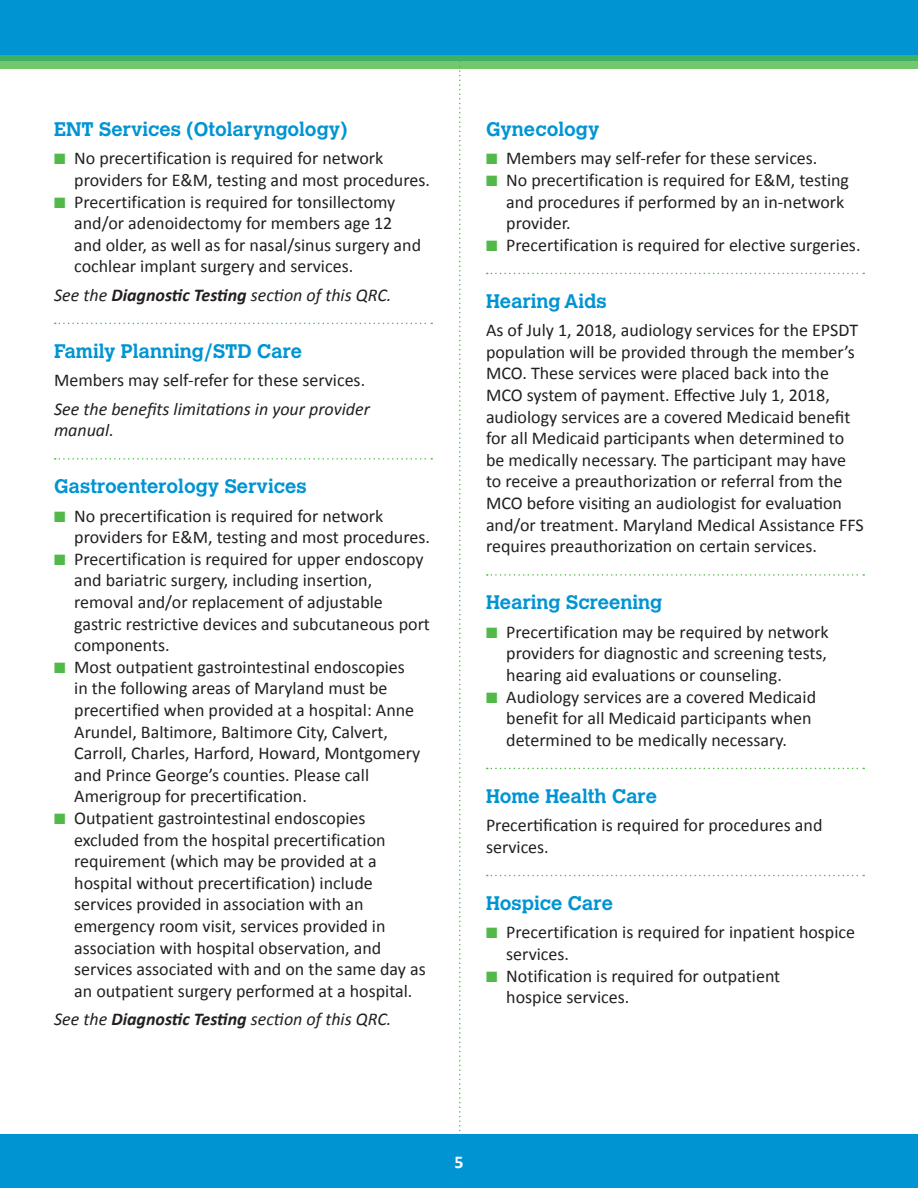
<style>
.page{position:relative;width:918px;height:1188px;background:#fff}
.page>*{position:absolute;margin:0;border:0;box-sizing:border-box;transform-origin:0 0}
.Header_with_rule_abo{font:700 19.5px "Calvert MT Std";color:#0094d3}
.Header_with_no_rule{font:700 19.5px "Calvert MT Std";color:#0094d3}
.Body{font:18px/21.6px "Calibri";color:#231f20}
.Body-2{font:italic 18px/21.6px "Calibri";color:#231f20}
.t1{font:700 18px "Calibri";color:#fff}
.s1{color:#51b948}
.s2{font-weight:700}
</style>
<div class="page">
<svg style="left:459px;top:68px;width:2px;height:1064px"></svg>
<div style="left:0;top:1134px;width:918px;height:54px;background:#0094d3"></div>
<div style="left:0;top:0;width:918px;height:61px;background:#0094d3"></div>
<svg style="left:0;top:55px;width:918px;height:13px;background:#5bbc67"></svg>
<svg style="left:55px;top:323px;width:377px;height:1px"></svg>
<svg style="left:55px;top:458px;width:377px;height:2px"></svg>
<svg style="left:487px;top:273px;width:377px;height:1px"></svg>
<svg style="left:487px;top:574px;width:377px;height:2px"></svg>
<svg style="left:487px;top:768px;width:377px;height:1px"></svg>
<svg style="left:487px;top:875px;width:377px;height:1px"></svg>
<p class="Header_with_no_rule" style="left:54px;top:117px;width:295px">ENT Services (Otolaryngology)</p>
<p class="Body" style="left:74px;top:147px;width:357px;text-indent:-20px"><span class="s1">■</span> No precertification is required for network providers for E&amp;M, testing and most procedures.</p>
<p class="Body" style="left:74px;top:190px;width:348px;text-indent:-20px"><span class="s1">■</span> Precertification is required for tonsillectomy and/or adenoidectomy for members age 12 and older, as well as for nasal/sinus surgery and cochlear implant surgery and services.</p>
<p class="Body-2" style="left:54px;top:283px;width:339px">See the <span class="s2">Diagnostic Testing</span> section of this QRC.</p>
<p class="Header_with_rule_abo" style="left:54px;top:339px;width:250px">Family Planning/STD Care</p>
<p class="Body" style="left:54px;top:369px;width:313px">Members may self-refer for these services.</p>
<p class="Body-2" style="left:54px;top:397px;width:317px">See the benefits limitations in your provider manual.</p>
<p class="Header_with_rule_abo" style="left:54px;top:474px;width:254px">Gastroenterology Services</p>
<p class="Body" style="left:74px;top:504px;width:357px;text-indent:-20px"><span class="s1">■</span> No precertification is required for network providers for E&amp;M, testing and most procedures.</p>
<p class="Body" style="left:74px;top:547px;width:357px;text-indent:-20px"><span class="s1">■</span> Precertification is required for upper endoscopy and bariatric surgery, including insertion, removal and/or replacement of adjustable gastric restrictive devices and subcutaneous port components.</p>
<p class="Body" style="left:74px;top:655px;width:348px;text-indent:-20px"><span class="s1">■</span> Most outpatient gastrointestinal endoscopies in the following areas of Maryland must be precertified when provided at a hospital: Anne Arundel, Baltimore, Baltimore City, Calvert, Carroll, Charles, Harford, Howard, Montgomery and Prince George’s counties. Please call Amerigroup for precertification.</p>
<p class="Body" style="left:74px;top:806px;width:353px;text-indent:-20px"><span class="s1">■</span> Outpatient gastrointestinal endoscopies excluded from the hospital precertification requirement (which may be provided at a hospital without precertification) include services provided in association with an emergency room visit, services provided in association with hospital observation, and services associated with and on the same day as an outpatient surgery performed at a hospital.</p>
<p class="Body-2" style="left:54px;top:1008px;width:339px">See the <span class="s2">Diagnostic Testing</span> section of this QRC.</p>
<p class="Header_with_no_rule" style="left:486px;top:117px;width:115px">Gynecology</p>
<p class="Body" style="left:486px;top:147px;width:333px"><span class="s1">■</span> Members may self-refer for these services.</p>
<p class="Body" style="left:506px;top:168px;width:344px;text-indent:-20px"><span class="s1">■</span> No precertification is required for E&amp;M, testing and procedures if performed by an in-network provider.</p>
<p class="Body" style="left:486px;top:233px;width:376px"><span class="s1">■</span> Precertification is required for elective surgeries.</p>
<p class="Header_with_rule_abo" style="left:486px;top:289px;width:122px">Hearing Aids</p>
<p class="Body" style="left:486px;top:319px;width:379px">As of July 1, 2018, audiology services for the EPSDT population will be provided through the member’s MCO. These services were placed back into the MCO system of payment. Effective July 1, 2018, audiology services are a covered Medicaid benefit for all Medicaid participants when determined to be medically necessary. The participant may have to receive a preauthorization or referral from the MCO before visiting an audiologist for evaluation and/or treatment. Maryland Medical Assistance FFS requires preauthorization on certain services.</p>
<p class="Header_with_rule_abo" style="left:486px;top:590px;width:178px">Hearing Screening</p>
<p class="Body" style="left:506px;top:620px;width:324px;text-align:justify;text-indent:-20px"><span class="s1">■</span> Precertification may be required by network providers for diagnostic and screening tests, hearing aid evaluations or counseling.</p>
<p class="Body" style="left:506px;top:685px;width:311px;text-indent:-20px"><span class="s1">■</span> Audiology services are a covered Medicaid benefit for all Medicaid participants when determined to be medically necessary.</p>
<p class="Header_with_rule_abo" style="left:486px;top:784px;width:173px">Home Health Care</p>
<p class="Body" style="left:486px;top:814px;width:338px">Precertification is required for procedures and services.</p>
<p class="Header_with_rule_abo" style="left:486px;top:891px;width:129px">Hospice Care</p>
<p class="Body" style="left:506px;top:921px;width:350px;text-indent:-20px"><span class="s1">■</span> Precertification is required for inpatient hospice services.</p>
<p class="Body" style="left:506px;top:964px;width:276px;text-indent:-20px"><span class="s1">■</span> Notification is required for outpatient hospice services.</p>
<p class="t1" style="left:454px;top:1150px;width:11px">5</p>
</div>
